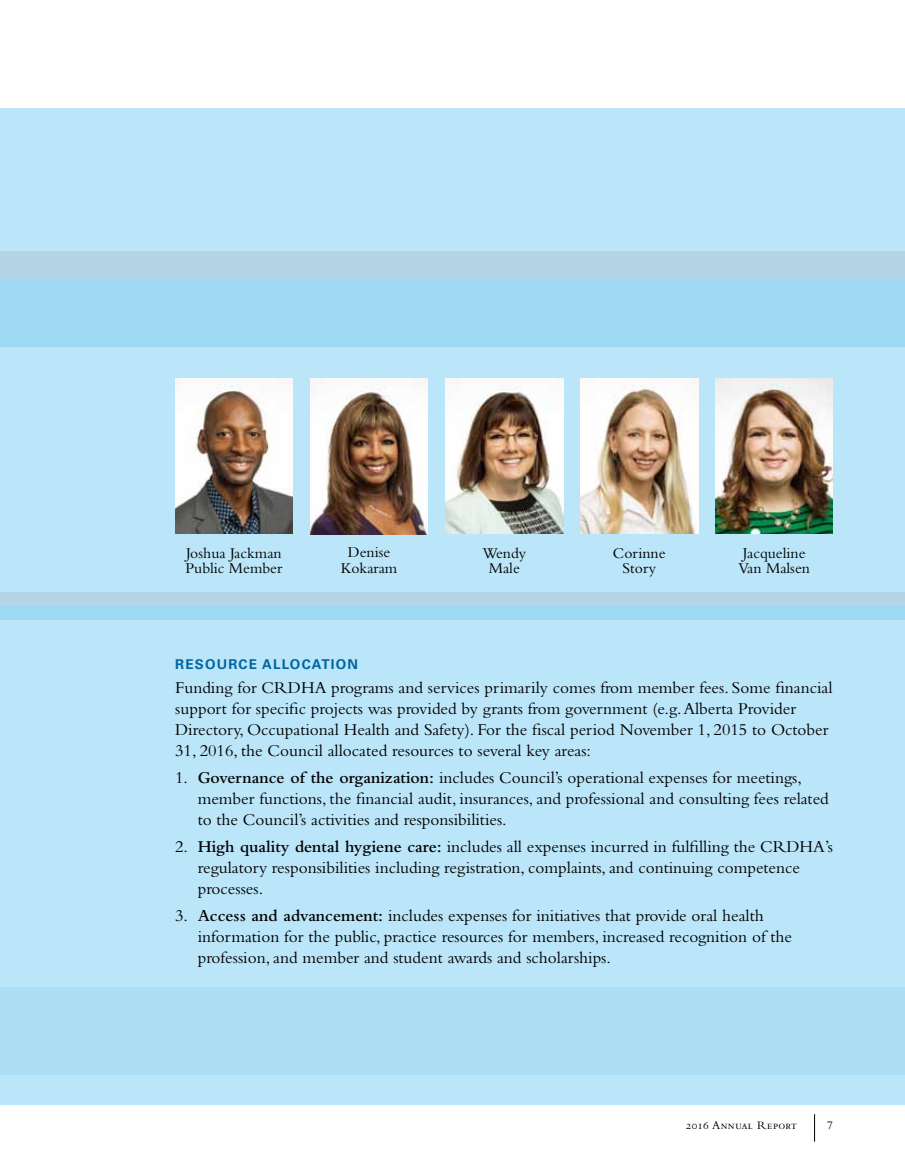
<style>
.page{position:relative;width:905px;height:1175px;background:#fff}
.page>*{position:absolute;margin:0;border:0;box-sizing:border-box;transform-origin:0 0}
.t1{font:17.25px/21px "Bembo";color:#000}
.t2{font:15.6px/15.6px "Bembo";color:#000;text-align:center}
.t3{font:700 13.5px "Univers";color:#0065a4}
.t4{font:12px "Bembo SC";letter-spacing:.02em;color:#000}
.t5{font:12px "Bembo";color:#000}
.s1{font-weight:600}
</style>
<div class="page">
<svg style="left:814px;top:1114px;width:1px;height:27px"></svg>
<div style="left:0;top:108px;width:904px;height:996px;background:#bbe5f8"></div>
<div style="left:0;top:251px;width:904px;height:96px;background:linear-gradient(to bottom,#b2d5e7,#97daf9)"></div>
<div style="left:0;top:987px;width:904px;height:88px;background:#a7ddf5"></div>
<img style="left:310px;top:379px;width:117px;height:155px">
<img style="left:445px;top:378px;width:118px;height:155px">
<img style="left:175px;top:378px;width:117px;height:155px">
<img style="left:715px;top:378px;width:117px;height:155px">
<img style="left:580px;top:378px;width:118px;height:155px">
<div style="left:0;top:592px;width:904px;height:28px;background:linear-gradient(to right,#a8d7ed,#a8d7ed)"></div>
<p class="t2" style="left:185px;top:544px;width:98px;text-align:left">Joshua Jackman<br>Public Member</p>
<p class="t2" style="left:738px;top:545px;width:73px;text-align:left">Jacqueline<br>Van Malsen</p>
<p class="t2" style="left:341px;top:544px;width:58px">Denise<br>Kokaram</p>
<p class="t2" style="left:482px;top:545px;width:45px">Wendy<br>Male</p>
<p class="t2" style="left:613px;top:545px;width:54px">Corinne<br>Story</p>
<p class="t3" style="left:175px;top:656px;width:12px">RESOURCE</p>
<p class="t3" style="left:262px;top:656px;width:11px">ALLOCA</p>
<p class="t3" style="left:321px;top:656px;width:19px">TION</p>
<p class="t1" style="left:175px;top:677px;width:659px">Funding for CRDHA programs and services primarily comes from member fees. Some financial support for specific projects was provided by grants from government (e.g. Alberta Provider Directory, Occupational Health and Safety). For the fiscal period November 1, 2015 to October 31, 2016, the Council allocated resources to several key areas:</p>
<p class="t1" style="left:198px;top:767px;width:632px;text-indent:-22px">1. <span class="s1">Governance of the organization:</span> includes Council’s operational expenses for meetings, member functions, the financial audit, insurances, and professional and consulting fees related to the Council’s activities and responsibilities.</p>
<p class="t1" style="left:198px;top:836px;width:636px;text-indent:-22px">2. <span class="s1">High quality dental hygiene care:</span> includes all expenses incurred in fulfilling the CRDHA’s regulatory responsibilities including registration, complaints, and continuing competence processes.</p>
<p class="t1" style="left:198px;top:904px;width:596px;text-indent:-22px">3. <span class="s1">Access and advancement:</span> includes expenses for initiatives that provide oral health information for the public, practice resources for members, increased recognition of the profession, and member and student awards and scholarships.</p>
<p class="t4" style="left:685px;top:1118px;width:113px">2016 Annual Report</p>
<p class="t5" style="left:827px;top:1118px;width:7px">7</p>
</div>
